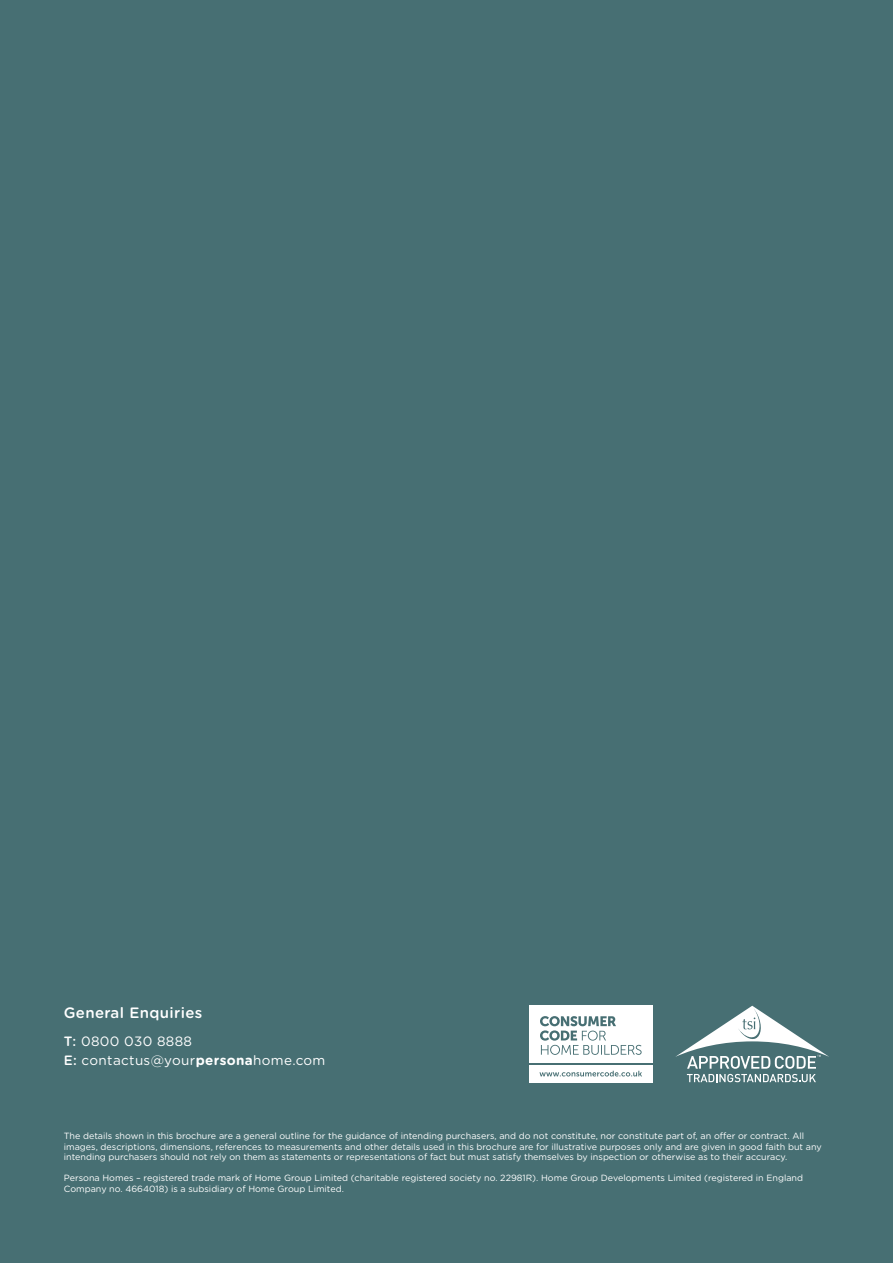
<style>
.page{position:relative;width:893px;height:1263px;background:#476f73}
.page>*{position:absolute;margin:0;border:0;box-sizing:border-box;transform-origin:0 0}
.t1{font:500 15px "Gotham Rounded";letter-spacing:.025em;color:#fff}
.t2{font:13.5px/19.5px "Gotham Rounded";letter-spacing:.025em;color:#fff}
.t3{font:9px/10.5px "Gotham Rounded";color:#fff}
.s1{font-weight:500}
.s2{font-weight:700}
</style>
<div class="page">
<div style="left:529px;top:1065px;width:123px;height:17px;background:#fff"></div>
<svg style="left:539px;top:1071px;width:103px;height:5px"></svg>
<div style="left:529px;top:1006px;width:123px;height:57px;background:#fff"></div>
<svg style="left:540px;top:1016px;width:102px;height:39px"></svg>
<svg style="left:675px;top:1006px;width:154px;height:76px"></svg>
<h1 class="t1" style="left:64px;top:1002px;width:140px">General Enquiries</h1>
<h2 class="t2" style="left:64px;top:1030px;width:263px"><span class="s1">T:</span> 0800 030 8888<br><span class="s1">E:</span> contactus@your<span class="s2">persona</span>home.com</h2>
<p class="t3" style="left:64px;top:1130px;width:759px">The details shown in this brochure are a general outline for the guidance of intending purchasers, and do not constitute, nor constitute part of, an offer or contract. All images, descriptions, dimensions, references to measurements and other details used in this brochure are for illustrative purposes only and are given in good faith but any intending purchasers should not rely on them as statements or representations of fact but must satisfy themselves by inspection or otherwise as to their accuracy.</p>
<p class="t3" style="left:64px;top:1172px;width:741px">Persona Homes – registered trade mark of Home Group Limited (charitable registered society no. 22981R). Home Group Developments Limited (registered in England<br>Company no. 4664018) is a subsidiary of Home Group Limited.</p>
</div>
